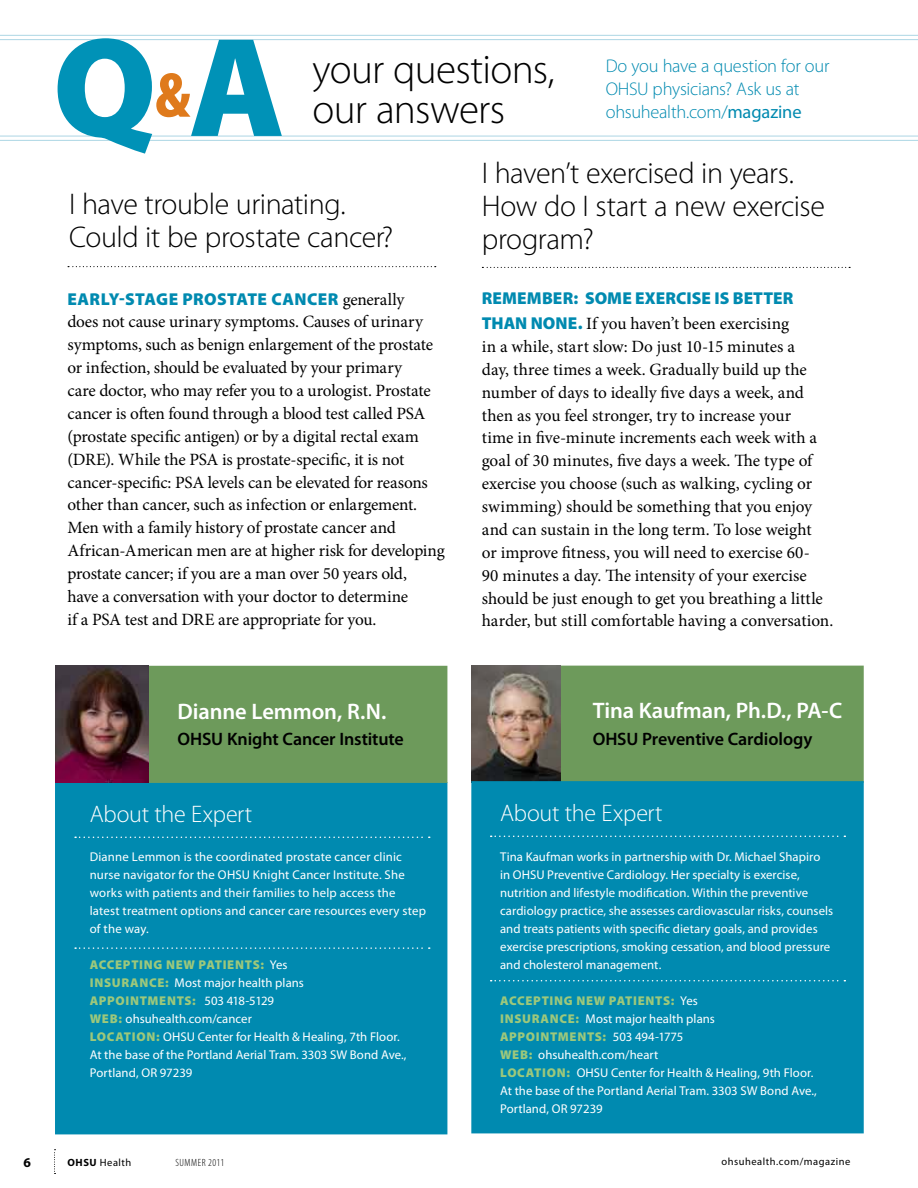
<style>
.page{position:relative;width:918px;height:1188px;background:#fff}
.page>*{position:absolute;margin:0;border:0;box-sizing:border-box;transform-origin:0 0}
.t1{font:900 142.5px "Myriad Pro";color:#0092b7}
.t2{font:900 condensed 64.05px "Myriad Pro";color:#df7a1c}
.t3{font:300 41.25px/39.9px "Myriad Pro";letter-spacing:-.02em;color:#000}
.t4{font:300 30px/33px "Myriad Pro";letter-spacing:-.015em;color:#000}
.t5{font:300 24px "Myriad Pro";letter-spacing:-.01em;color:#fff}
.t6{font:600 22.5px "Myriad Pro";letter-spacing:-.005em;color:#fff}
.t7{font:300 18.45px/23.2px "Myriad Pro";letter-spacing:-.015em;color:#008ab0}
.t8{font:600 18px "Myriad Pro";letter-spacing:-.005em;color:#000}
.t9{font:17.25px/22.8px "Minion Pro";letter-spacing:-.01em;color:#000}
.t10{font:900 17.25px "Myriad Pro";letter-spacing:.035em;color:#008ab0}
.t11{font:900 17.25px "Myriad Pro";letter-spacing:.01em;color:#008ab0}
.t12{font:700 13.5px "Myriad Pro";color:#000}
.t13{font:12.75px/18px "Myriad Pro";letter-spacing:.01em;color:#fff}
.t14{font:10.5px "Myriad Pro";letter-spacing:.05em;color:#000}
.t15{font:300 condensed 10.5px "Myriad Pro";letter-spacing:.05em;color:#000}
.s1{font-weight:400}
.s2{font-family:"Minion Pro";font-weight:400;color:#000}
.s3{font-weight:900;color:#9dc87b}
.s4{font-family:"Myriad Pro";font-weight:900;color:#008ab0}
.s5{font-weight:700}
</style>
<div class="page">
<svg style="left:54px;top:1149px;width:2px;height:25px"></svg>
<hr style="left:0;top:39px;width:918px;height:1px;background:#acd6e4">
<hr style="left:0;top:35px;width:918px;height:1px;background:#acd6e4">
<hr style="left:0;top:140px;width:918px;height:1px;background:#acd6e4">
<hr style="left:0;top:136px;width:918px;height:1px;background:#acd6e4">
<div style="left:55px;top:783px;width:392px;height:351px;background:#008ab0"></div>
<div style="left:148px;top:666px;width:299px;height:117px;background:#6d9a5b"></div>
<img style="left:55px;top:666px;width:93px;height:117px">
<svg style="left:75px;top:837px;width:355px;height:1px"></svg>
<svg style="left:75px;top:947px;width:355px;height:2px"></svg>
<svg style="left:68px;top:266px;width:368px;height:1px"></svg>
<div style="left:561px;top:666px;width:303px;height:115px;background:#6d9a5b"></div>
<img style="left:471px;top:666px;width:90px;height:115px">
<div style="left:471px;top:781px;width:393px;height:352px;background:#008ab0"></div>
<svg style="left:491px;top:836px;width:354px;height:1px"></svg>
<svg style="left:491px;top:980px;width:354px;height:1px"></svg>
<svg style="left:482px;top:267px;width:368px;height:1px"></svg>
<h1 class="t1" style="left:53px;top:7px;width:234px">QA</h1>
<h2 class="t2" style="left:155px;top:60px;width:36px">&amp;</h2>
<h3 class="t3" style="left:312px;top:50px;width:244px">your questions, our answers</h3>
<p class="t7" style="left:606px;top:54px;width:225px">Do you have a question for our<br>OHSU physicians? Ask us at ohsuhealth.com/<span class="s1">magazine</span></p>
<h3 class="t4" style="left:69px;top:188px;width:326px">I have trouble urinating.<br>Could it be prostate cancer?</h3>
<p class="t10" style="left:67px;top:289px;width:338px">EA RLY-STAGE PROSTATE CANCER <span class="s2">generally</span></p>
<p class="t9" style="left:67px;top:311px;width:379px">does not cause urinary symptoms. Causes of urinary symptoms, such as benign enlargement of the prostate or infection, should be evaluated by your primary<br>care doctor, who may refer you to a urologist. Prostate cancer is often found through a blood test called PSA (prostate specific antigen) or by a digital rectal exam (DRE). While the PSA is prostate-specific, it is not cancer-specific: PSA levels can be elevated for reasons other than cancer, such as infection or enlargement.<br>Men with a family history of prostate cancer and African-American men are at higher risk for developing prostate cancer; if you are a man over 50 years old,<br>have a conversation with your doctor to determine<br>if a PSA test and DRE are appropriate for you.</p>
<h3 class="t6" style="left:178px;top:697px;width:210px">Dianne Lemmon, R.N.</h3>
<p class="t8" style="left:178px;top:728px;width:228px">OHSU Knight Cancer Institute</p>
<h3 class="t5" style="left:90px;top:801px;width:164px">About the Expert</h3>
<p class="t13" style="left:90px;top:847px;width:338px">Dianne Lemmon is the coordinated prostate cancer clinic nurse navigator for the OHSU Knight Cancer Institute. She works with patients and their families to help access the latest treatment options and cancer care resources every step of the way.</p>
<p class="t13" style="left:90px;top:955px;width:318px"><span class="s3">ACCEPTING NEW PATIENTS:</span> Yes<br><span class="s3">I NSU RANCE:</span> Most major health plans <span class="s3">APPOINTMENTS:</span> 503 418-5129<br><span class="s3">WEB:</span> ohsuhealth.com/cancer<br><span class="s3">LOCATIO N:</span> OHSU Center for Health &amp; Healing, 7th Floor.<br>At the base of the Portland Aerial Tram. 3303 SW Bond Ave., Portland, OR 97239</p>
<h3 class="t4" style="left:482px;top:157px;width:345px">I haven’t exercised in years.<br>How do I start a new exercise program?</h3>
<p class="t11" style="left:482px;top:288px;width:313px">REMEMBER: SOME EXERCISE IS BETTER</p>
<p class="t9" style="left:482px;top:312px;width:353px"><span class="s4">THAN NONE.</span> If you haven’t been exercising<br>in a while, start slow: Do just 10-15 minutes a<br>day, three times a week. Gradually build up the number of days to ideally five days a week, and then as you feel stronger, try to increase your<br>time in five-minute increments each week with a goal of 30 minutes, five days a week. The type of exercise you choose (such as walking, cycling or swimming) should be something that you enjoy and can sustain in the long term. To lose weight<br>or improve fitness, you will need to exercise 60-<br>90 minutes a day. The intensity of your exercise should be just enough to get you breathing a little harder, but still comfortable having a conversation.</p>
<h3 class="t6" style="left:593px;top:696px;width:251px">Tina Kaufman, Ph.D., PA-C</h3>
<p class="t8" style="left:593px;top:727px;width:221px">OHSU Preventive Cardiology</p>
<h3 class="t5" style="left:500px;top:800px;width:164px">About the Expert</h3>
<p class="t13" style="left:500px;top:847px;width:335px">Tina Kaufman works in partnership with Dr. Michael Shapiro in OHSU Preventive Cardiology. Her specialty is exercise, nutrition and lifestyle modification. Within the preventive cardiology practice, she assesses cardiovascular risks, counsels and treats patients with specific dietary goals, and provides exercise prescriptions, smoking cessation, and blood pressure and cholesterol management.</p>
<p class="t13" style="left:500px;top:991px;width:318px"><span class="s3">ACCEPTING NEW PATIENTS:</span> Yes<br><span class="s3">I NSU RANCE:</span> Most major health plans<br><span class="s3">APPO INTMENTS:</span> 503 494-1775<br><span class="s3">WEB:</span> ohsuhealth.com/heart<br><span class="s3">LOCATIO N:</span> OHSU Center for Health &amp; Healing, 9th Floor.<br>At the base of the Portland Aerial Tram. 3303 SW Bond Ave., Portland, OR 97239</p>
<p class="t12" style="left:24px;top:1153px;width:9px">6</p>
<p class="t14" style="left:67px;top:1156px;width:66px"><span class="s5">OHSU</span> Health</p>
<p class="t15" style="left:175px;top:1157px;width:50px">SUMMER 2011</p>
<p class="t14" style="left:721px;top:1155px;width:131px">ohsuhealth.com/magazine</p>
</div>
